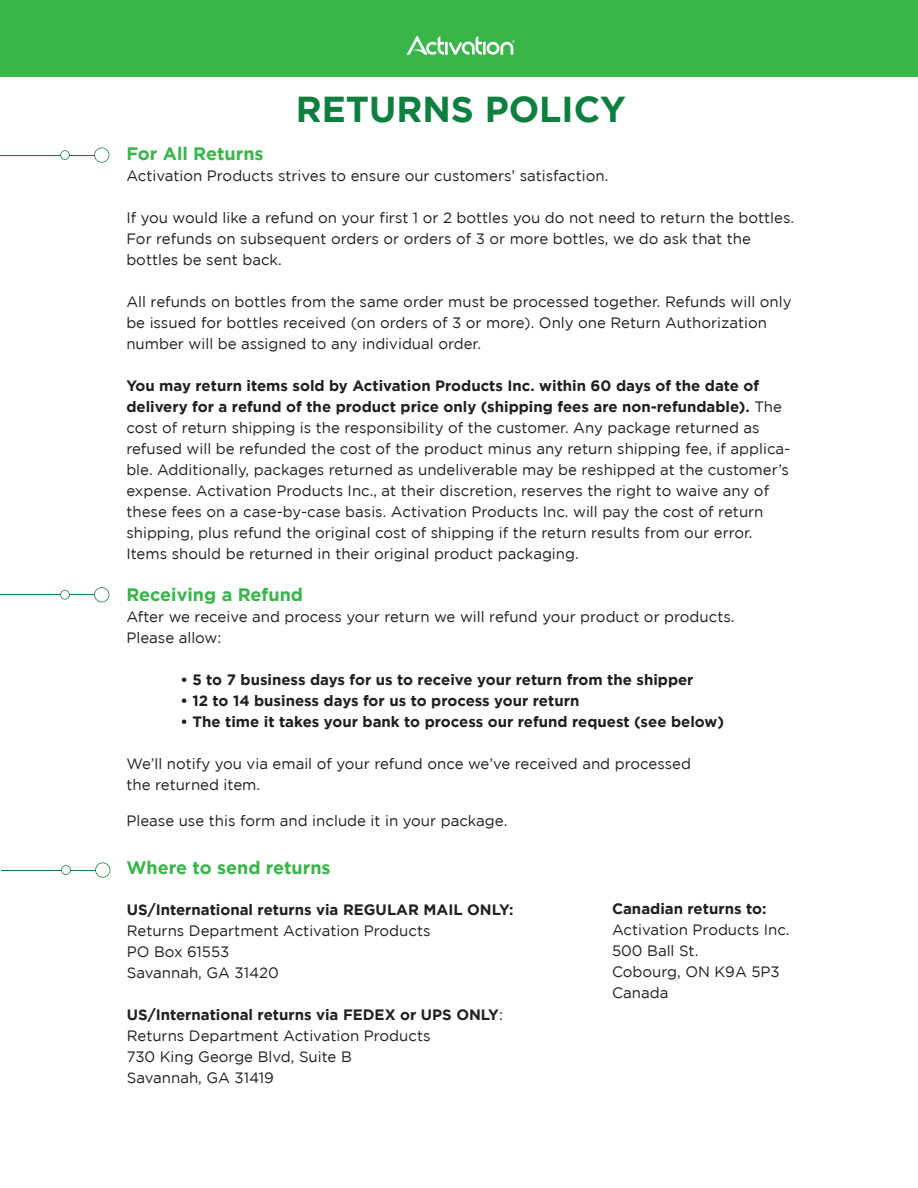
<style>
.page{position:relative;width:918px;height:1188px;background:#fff}
.page>*{position:absolute;margin:0;border:0;box-sizing:border-box;transform-origin:0 0}
.t1{font:700 36px "Gotham";color:#0d7f3f}
.t2{font:700 18px "Gotham";color:#39b54a}
.t3{font:15px/21px "Gotham";color:#231f20}
.t4{font:700 15px "Gotham";color:#231f20}
.s1{font-weight:700}
</style>
<div class="page">
<hr style="left:0;top:594px;width:60px;height:1px;background:#127f3f">
<svg style="left:60px;top:587px;width:49px;height:15px"></svg>
<hr style="left:1px;top:870px;width:60px;height:1px;background:#127f3f">
<svg style="left:61px;top:862px;width:49px;height:16px"></svg>
<div style="left:0;top:0;width:918px;height:76px;background:#39b54a"></div>
<svg style="left:407px;top:36px;width:107px;height:19px"></svg>
<hr style="left:0;top:155px;width:60px;height:1px;background:#127f3f">
<svg style="left:60px;top:147px;width:49px;height:16px"></svg>
<h1 class="t1" style="left:296px;top:88px;width:332px">RETURNS POLICY</h1>
<p class="t2" style="left:126px;top:143px;width:139px">For All Returns</p>
<p class="t3" style="left:126px;top:165px;width:484px">Activation Products strives to ensure our customers’ satisfaction.</p>
<p class="t3" style="left:126px;top:207px;width:669px">If you would like a refund on your first 1 or 2 bottles you do not need to return the bottles.<br>For refunds on subsequent orders or orders of 3 or more bottles, we do ask that the bottles be sent back.</p>
<p class="t3" style="left:126px;top:291px;width:667px">All refunds on bottles from the same order must be processed together. Refunds will only be issued for bottles received (on orders of 3 or more). Only one Return Authorization number will be assigned to any individual order.</p>
<p class="t3" style="left:126px;top:375px;width:666px"><span class="s1">You may return items sold by Activation Products Inc. within 60 days of the date of delivery for a refund of the product price only (shipping fees are non-refundable).</span> The cost of return shipping is the responsibility of the customer. Any package returned as refused will be refunded the cost of the product minus any return shipping fee, if applica&shy;ble. Additionally, packages returned as undeliverable may be reshipped at the customer’s expense. Activation Products Inc., at their discretion, reserves the right to waive any of these fees on a case-by-case basis. Activation Products Inc. will pay the cost of return shipping, plus refund the original cost of shipping if the return results from our error.<br>Items should be returned in their original product packaging.</p>
<p class="t2" style="left:126px;top:584px;width:178px">Receiving a Refund</p>
<p class="t3" style="left:126px;top:606px;width:610px">After we receive and process your return we will refund your product or products.<br>Please allow:</p>
<p class="t4" style="left:180px;top:671px;width:515px">• 5 to 7 business days for us to receive your return from the shipper</p>
<p class="t4" style="left:180px;top:692px;width:400px">• 12 to 14 business days for us to process your return</p>
<p class="t4" style="left:180px;top:713px;width:545px">• The time it takes your bank to process our refund request (see below)</p>
<p class="t3" style="left:126px;top:753px;width:566px">We’ll notify you via email of your refund once we’ve received and processed the returned item.</p>
<p class="t3" style="left:126px;top:810px;width:382px">Please use this form and include it in your package.</p>
<p class="t2" style="left:126px;top:857px;width:206px">Where to send returns</p>
<p class="t4" style="left:127px;top:901px;width:388px">US/International returns via REGULAR MAIL ONLY:</p>
<p class="t3" style="left:127px;top:920px;width:305px">Returns Department Activation Products<br>PO Box 61553<br>Savannah, GA 31420</p>
<p class="t3" style="left:127px;top:1004px;width:378px"><span class="s1">US/International returns via FEDEX or UPS ONLY</span>:<br>Returns Department Activation Products<br>730 King George Blvd, Suite B<br>Savannah, GA 31419</p>
<p class="t4" style="left:612px;top:900px;width:156px">Canadian returns to:</p>
<p class="t3" style="left:612px;top:919px;width:179px">Activation Products Inc.<br>500 Ball St.<br>Cobourg, ON K9A 5P3<br>Canada</p>
</div>
